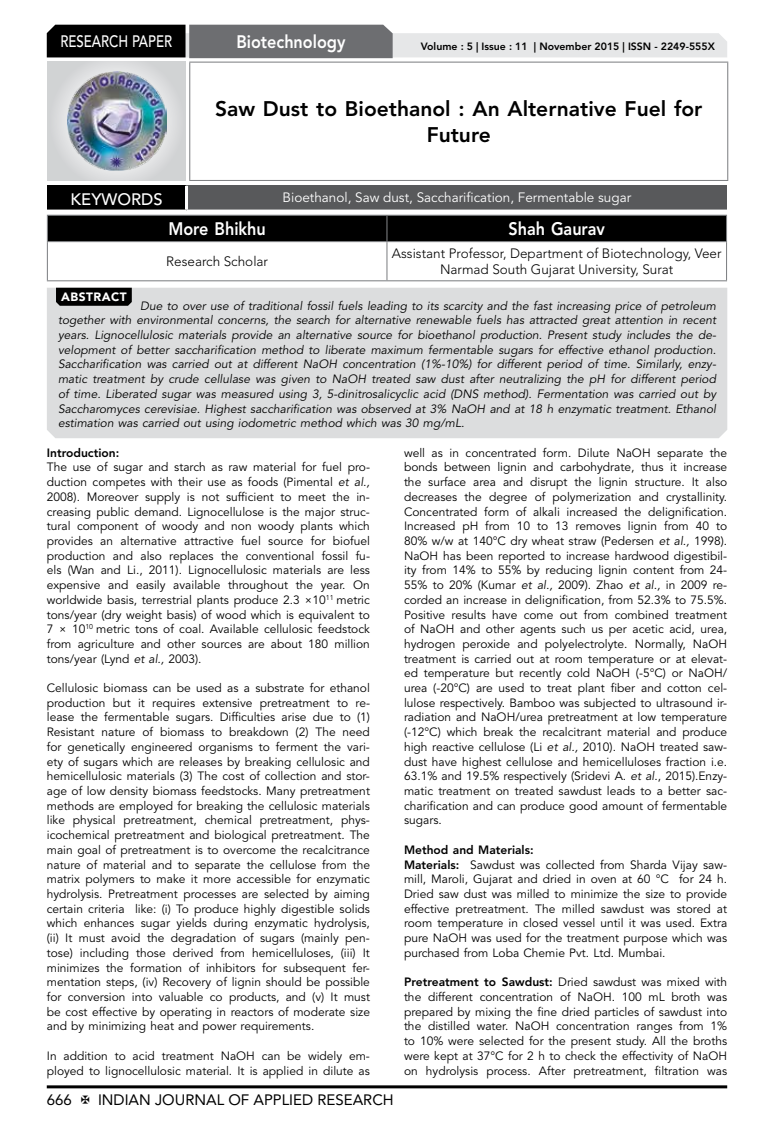
<style>
.page{position:relative;width:774px;height:1136px;background:#fff}
.page>*{position:absolute;margin:0;border:0;box-sizing:border-box;transform-origin:0 0}
.t1{font:800 21px/26.2px "Avenir LT Std";color:#000;text-align:center}
.t2{font:800 18px "Avenir LT Std";color:#fff;scale:.9 1}
.t3{font:500 16.5px "Avenir LT Std";color:#fff;scale:.8 1}
.t4{font:500 16.5px "Avenir LT Std";color:#fff}
.t5{font:15px "Avenir LT Std";color:#000}
.t6{font:300 13.5px/16.2px "Avenir LT Std";color:#000;text-align:center}
.t7{font:13.5px "Avenir LT Std";color:#fff}
.t8{font:12px/14.7px "Avenir LT Std";color:#000;text-align:justify}
.t9{font:italic 12px/14.7px "Avenir LT Std";color:#000;text-align:justify}
.t10{font:800 12px "Avenir LT Std";color:#000}
.t11{font:900 12px "Avenir LT Std";letter-spacing:.04em;color:#fff}
.t12{font:800 10.5px "Avenir LT Std";color:#000}
.s1{font-style:italic}
.s2{font-weight:800}
</style>
<div class="page">
<hr style="left:47px;top:1085px;width:680px;height:3px;background:#000">
<div style="left:48px;top:62px;width:137px;height:118px;background:linear-gradient(to right,#d9dadb,#d9dadb)"></div>
<img style="left:68px;top:71px;width:99px;height:100px">
<svg style="left:47px;top:25px;width:680px;height:33px;background:#979899"></svg>
<div style="left:47px;top:215px;width:680px;height:26px;background:#000"></div>
<hr style="left:47px;top:241px;width:340px;height:1px;background:#808285">
<hr style="left:47px;top:242px;width:1px;height:38px;background:#808285">
<hr style="left:387px;top:241px;width:340px;height:1px;background:#808285">
<hr style="left:386px;top:242px;width:1px;height:38px;background:#808285">
<hr style="left:726px;top:242px;width:1px;height:38px;background:#808285">
<hr style="left:47px;top:280px;width:340px;height:1px;background:#808285">
<hr style="left:387px;top:280px;width:340px;height:1px;background:#808285">
<div style="left:47px;top:186px;width:139px;height:25px;background:#000"></div>
<div style="left:186px;top:186px;width:541px;height:25px;background:#58595b"></div>
<hr style="left:185px;top:186px;width:3px;height:23px;background:#fff">
<hr style="left:47px;top:209px;width:139px;height:3px;background:#fff">
<hr style="left:186px;top:209px;width:541px;height:3px;background:#fff">
<div style="left:47px;top:288px;width:680px;height:150px;background:#dcddde"></div>
<svg style="left:56px;top:288px;width:76px;height:18px"></svg>
<hr style="left:189px;top:62px;width:539px;height:1px;background:#808285">
<hr style="left:189px;top:63px;width:1px;height:117px;background:#808285">
<hr style="left:727px;top:63px;width:1px;height:117px;background:#808285">
<hr style="left:189px;top:180px;width:539px;height:1px;background:#808285">
<h3 class="t3" style="left:60px;top:32px;width:139px">RESEARCH PAPER</h3>
<h2 class="t2" style="left:236px;top:31px;width:123px">Biotechnology</h2>
<p class="t12" style="left:421px;top:41px;width:296px">Volume : 5 | Issue : 11 | November 2015 | ISSN - 2249-555X</p>
<h1 class="t1" style="left:215px;top:96px;width:489px">Saw Dust to Bioethanol : An Alternative Fuel for<br>Future</h1>
<h3 class="t4" style="left:71px;top:189px;width:94px">KEYWORDS</h3>
<p class="t7" style="left:283px;top:190px;width:350px">Bioethanol, Saw dust, Saccharification, Fermentable sugar</p>
<h2 class="t2" style="left:168px;top:218px;width:110px">More Bhikhu</h2>
<h2 class="t2" style="left:508px;top:218px;width:109px">Shah Gaurav</h2>
<p class="t6" style="left:166px;top:253px;width:103px">Research Scholar</p>
<p class="t6" style="left:392px;top:245px;width:331px">Assistant Professor, Department of Biotechnology, Veer<br>Narmad South Gujarat University, Surat</p>
<p class="t11" style="left:61px;top:289px;width:67px">ABSTRACT</p>
<p class="t9" style="left:58px;top:298px;width:660px;text-indent:82px">Due to over use of traditional fossil fuels leading to its scarcity and the fast increasing price of petroleum together with environmental concerns, the search for alternative renewable fuels has attracted great attention in recent years. Lignocellulosic materials provide an alternative source for bioethanol production. Present study includes the de&shy;velopment of better saccharification method to liberate maximum fermentable sugars for effective ethanol production.<br>Saccharification was carried out at different NaOH concentration (1%-10%) for different period of time. Similarly, enzy&shy;matic treatment by crude cellulase was given to NaOH treated saw dust after neutralizing the pH for different period of time. Liberated sugar was measured using 3, 5-dinitrosalicyclic acid (DNS method). Fermentation was carried out by Saccharomyces cerevisiae. Highest saccharification was observed at 3% NaOH and at 18 h enzymatic treatment. Ethanol estimation was carried out using iodometric method which was 30 mg/mL.</p>
<p class="t10" style="left:47px;top:445px;width:74px">Introduction:</p>
<p class="t8" style="left:47px;top:460px;width:325px">The use of sugar and starch as raw material for fuel pro&shy;duction competes with their use as foods (Pimental <span class="s1">et al., </span>2008). Moreover supply is not sufficient to meet the in&shy;creasing public demand. Lignocellulose is the major struc&shy;tural component of woody and non woody plants which provides an alternative attractive fuel source for biofuel production and also replaces the conventional fossil fu&shy;els (Wan and Li., 2011). Lignocellulosic materials are less expensive and easily available throughout the year. On worldwide basis, terrestrial plants produce 2.3 ×10<sup>11</sup> metric tons/year (dry weight basis) of wood which is equivalent to 7 × 10<sup>10</sup> metric tons of coal. Available cellulosic feedstock from agriculture and other sources are about 180 million tons/year (Lynd <span class="s1">et al.,</span> 2003).</p>
<p class="t8" style="left:47px;top:680px;width:325px">Cellulosic biomass can be used as a substrate for ethanol production but it requires extensive pretreatment to re&shy;lease the fermentable sugars. Difficulties arise due to (1)<br>Resistant nature of biomass to breakdown (2) The need for genetically engineered organisms to ferment the vari&shy;ety of sugars which are releases by breaking cellulosic and hemicellulosic materials (3) The cost of collection and stor&shy;age of low density biomass feedstocks. Many pretreatment methods are employed for breaking the cellulosic materials like physical pretreatment, chemical pretreatment, phys&shy;icochemical pretreatment and biological pretreatment. The main goal of pretreatment is to overcome the recalcitrance nature of material and to separate the cellulose from the matrix polymers to make it more accessible for enzymatic hydrolysis. Pretreatment processes are selected by aiming certain criteria like: (i) To produce highly digestible solids which enhances sugar yields during enzymatic hydrolysis, (ii) It must avoid the degradation of sugars (mainly pen&shy;tose) including those derived from hemicelluloses, (iii) It minimizes the formation of inhibitors for subsequent fer&shy;mentation steps, (iv) Recovery of lignin should be possible for conversion into valuable co products, and (v) It must be cost effective by operating in reactors of moderate size and by minimizing heat and power requirements.</p>
<p class="t8" style="left:47px;top:1048px;width:325px">In addition to acid treatment NaOH can be widely em&shy;ployed to lignocellulosic material. It is applied in dilute as</p>
<p class="t5" style="left:47px;top:1090px;width:27px">666</p>
<p class="t5" style="left:98px;top:1090px;width:297px">INDIAN JOURNAL OF APPLIED RESEARCH</p>
<p class="t8" style="left:404px;top:445px;width:325px">well as in concentrated form. Dilute NaOH separate the bonds between lignin and carbohydrate, thus it increase the surface area and disrupt the lignin structure. It also decreases the degree of polymerization and crystallinity.<br>Concentrated form of alkali increased the delignification.<br>Increased pH from 10 to 13 removes lignin from 40 to 80% w/w at 140°C dry wheat straw (Pedersen <span class="s1">et al.,</span> 1998).<br>NaOH has been reported to increase hardwood digestibil&shy;ity from 14% to 55% by reducing lignin content from 24- 55% to 20% (Kumar <span class="s1">et al.,</span> 2009). Zhao <span class="s1">et al.,</span> in 2009 re&shy;corded an increase in delignification, from 52.3% to 75.5%.<br>Positive results have come out from combined treatment of NaOH and other agents such us per acetic acid, urea, hydrogen peroxide and polyelectrolyte. Normally, NaOH treatment is carried out at room temperature or at elevat&shy;ed temperature but recently cold NaOH (-5°C) or NaOH/ urea (-20°C) are used to treat plant fiber and cotton cel&shy;lulose respectively. Bamboo was subjected to ultrasound ir&shy;radiation and NaOH/urea pretreatment at low temperature (-12°C) which break the recalcitrant material and produce high reactive cellulose (Li <span class="s1">et al.,</span> 2010). NaOH treated saw&shy;dust have highest cellulose and hemicelluloses fraction i.e.<br>63.1% and 19.5% respectively (Sridevi A. <span class="s1">et al</span>., 2015).Enzy&shy;matic treatment on treated sawdust leads to a better sac&shy;charification and can produce good amount of fermentable sugars.</p>
<p class="t8" style="left:404px;top:842px;width:325px;text-align:left"><span class="s2">Method and Materials:<br>Materials:</span> Sawdust was collected from Sharda Vijay saw&shy;mill, Maroli, Gujarat and dried in oven at 60 °C for 24 h.<br>Dried saw dust was milled to minimize the size to provide effective pretreatment. The milled sawdust was stored at room temperature in closed vessel until it was used. Extra pure NaOH was used for the treatment purpose which was purchased from Loba Chemie Pvt. Ltd. Mumbai.</p>
<p class="t8" style="left:404px;top:974px;width:325px"><span class="s2">Pretreatment to Sawdust:</span> Dried sawdust was mixed with the different concentration of NaOH. 100 mL broth was prepared by mixing the fine dried particles of sawdust into the distilled water. NaOH concentration ranges from 1% to 10% were selected for the present study. All the broths were kept at 37°C for 2 h to check the effectivity of NaOH on hydrolysis process. After pretreatment, filtration was</p>
</div>
